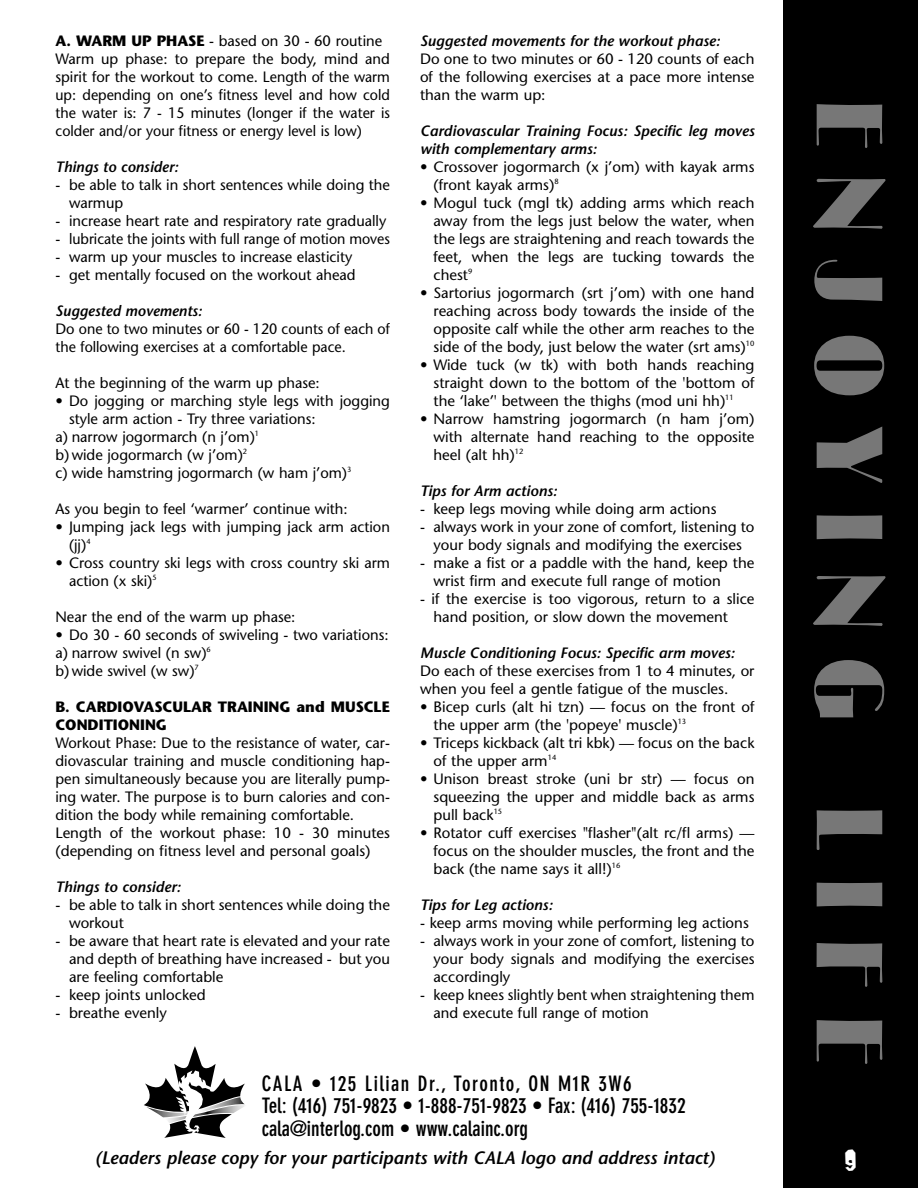
<style>
.page{position:relative;width:918px;height:1188px;background:#fff}
.page>*{position:absolute;margin:0;border:0;box-sizing:border-box;transform-origin:0 0}
.t1{font:89.25px "Cg Broadway";letter-spacing:.305em;color:#777}
.t2{font:27px "Kerouac";color:#fff}
.t3{font:700 condensed 21px/22.5px "DIN Neuzeit Grotesk";color:#000}
.t4{font:italic 600 18px "Stone Sans";color:#000}
.t5{font:15px/18px "Stone Sans";color:#000}
.t6{font:italic 600 15px/18px "Stone Sans";color:#000}
.t7{font:700 15px/18px "Stone Sans";color:#000}
.s1{font-weight:700}
</style>
<div class="page">
<svg style="left:144px;top:1046px;width:101px;height:92px"></svg>
<div style="left:783px;top:0;width:135px;height:1188px;background:#000"></div>
<p class="t5" style="left:55px;top:33px;width:336px"><span class="s1">A. WARM UP PHASE</span> - based on 30 - 60 routine Warm up phase: to prepare the body, mind and spirit for the workout to come. Length of the warm up: depending on one’s fitness level and how cold the water is: 7 - 15 minutes (longer if the water is colder and/or your fitness or energy level is low)</p>
<p class="t6" style="left:56px;top:159px;width:124px">Things to consider:</p>
<p class="t5" style="left:69px;top:177px;width:323px;text-indent:-14px">- be able to talk in short sentences while doing the warmup</p>
<p class="t5" style="left:56px;top:213px;width:332px">- increase heart rate and respiratory rate gradually</p>
<p class="t5" style="left:56px;top:231px;width:336px">- lubricate the joints with full range of motion moves</p>
<p class="t5" style="left:56px;top:249px;width:298px">- warm up your muscles to increase elasticity</p>
<p class="t5" style="left:56px;top:267px;width:302px">- get mentally focused on the workout ahead</p>
<p class="t6" style="left:56px;top:303px;width:148px">Suggested movements:</p>
<p class="t5" style="left:55px;top:321px;width:336px">Do one to two minutes or 60 - 120 counts of each of the following exercises at a comfortable pace.</p>
<p class="t5" style="left:56px;top:375px;width:266px">At the beginning of the warm up phase:</p>
<p class="t5" style="left:56px;top:393px;width:336px">• Do jogging or marching style legs with jogging</p>
<p class="t5" style="left:69px;top:411px;width:248px">style arm action - Try three variations:</p>
<p class="t5" style="left:55px;top:429px;width:205px">a) narrow jogormarch (n j’om)<sup>1</sup></p>
<p class="t5" style="left:56px;top:447px;width:193px">b) wide jogormarch (w j’om)<sup>2</sup></p>
<p class="t5" style="left:56px;top:465px;width:297px">c) wide hamstring jogormarch (w ham j’om)<sup>3</sup></p>
<p class="t5" style="left:56px;top:501px;width:294px">As you begin to feel ‘warmer’ continue with:</p>
<p class="t5" style="left:69px;top:519px;width:323px;text-indent:-14px">• Jumping jack legs with jumping jack arm action (jj)<sup>4</sup></p>
<p class="t5" style="left:69px;top:555px;width:323px;text-indent:-14px">• Cross country ski legs with cross country ski arm action (x ski)<sup>5</sup></p>
<p class="t5" style="left:56px;top:609px;width:242px">Near the end of the warm up phase:</p>
<p class="t5" style="left:55px;top:627px;width:335px">• Do 30 - 60 seconds of swiveling - two variations: a) narrow swivel (n sw)<sup>6<br></sup>b) wide swivel (w sw)<sup>7</sup></p>
<p class="t7" style="left:56px;top:699px;width:336px">B. CARDIOVASCULAR TRAINING and MUSCLE<br>CONDITIONING</p>
<p class="t5" style="left:56px;top:735px;width:336px">Workout Phase: Due to the resistance of water, car&shy;diovascular training and muscle conditioning hap&shy;pen simultaneously because you are literally pump&shy;ing water. The purpose is to burn calories and con&shy;dition the body while remaining comfortable.<br>Length of the workout phase: 10 - 30 minutes (depending on fitness level and personal goals)</p>
<p class="t6" style="left:56px;top:879px;width:127px">Things to consider:</p>
<p class="t5" style="left:69px;top:897px;width:323px;text-indent:-14px">- be able to talk in short sentences while doing the workout</p>
<p class="t5" style="left:69px;top:933px;width:323px;text-align:justify;text-indent:-14px">- be aware that heart rate is elevated and your rate and depth of breathing have increased - but you are feeling comfortable</p>
<p class="t5" style="left:56px;top:987px;width:152px">- keep joints unlocked</p>
<p class="t5" style="left:56px;top:1005px;width:113px">- breathe evenly</p>
<p class="t6" style="left:420px;top:33px;width:302px">Suggested movements for the workout phase:</p>
<p class="t5" style="left:420px;top:51px;width:336px;text-align:justify">Do one to two minutes or 60 - 120 counts of each of the following exercises at a pace more intense than the warm up:</p>
<p class="t6" style="left:420px;top:123px;width:336px">Cardiovascular Training Focus: Specific leg moves with complementary arms:</p>
<p class="t5" style="left:434px;top:159px;width:323px;text-indent:-14px">• Crossover jogormarch (x j’om) with kayak arms (front kayak arms)<sup>8</sup></p>
<p class="t5" style="left:434px;top:195px;width:323px;text-align:justify;text-indent:-14px">• Mogul tuck (mgl tk) adding arms which reach away from the legs just below the water, when the legs are straightening and reach towards the feet, when the legs are tucking towards the chest<sup>9</sup></p>
<p class="t5" style="left:434px;top:285px;width:323px;text-align:justify;text-indent:-14px">• Sartorius jogormarch (srt j’om) with one hand reaching across body towards the inside of the opposite calf while the other arm reaches to the side of the body, just below the water (srt ams)<sup>10</sup></p>
<p class="t5" style="left:434px;top:357px;width:323px;text-align:justify;text-indent:-14px">• Wide tuck (w tk) with both hands reaching straight down to the bottom of the 'bottom of the ‘lake’' between the thighs (mod uni hh)<sup>11</sup></p>
<p class="t5" style="left:434px;top:411px;width:323px;text-align:justify;text-indent:-14px">• Narrow hamstring jogormarch (n ham j’om) with alternate hand reaching to the opposite heel (alt hh)<sup>12</sup></p>
<p class="t6" style="left:420px;top:483px;width:139px">Tips for Arm actions:</p>
<p class="t5" style="left:420px;top:501px;width:298px">- keep legs moving while doing arm actions</p>
<p class="t5" style="left:420px;top:519px;width:336px;text-align:center">- always work in your zone of comfort, listening to your body signals and modifying the exercises</p>
<p class="t5" style="left:434px;top:555px;width:323px;text-indent:-14px">- make a fist or a paddle with the hand, keep the wrist firm and execute full range of motion</p>
<p class="t5" style="left:434px;top:591px;width:323px;text-indent:-14px">- if the exercise is too vigorous, return to a slice hand position, or slow down the movement</p>
<p class="t6" style="left:420px;top:645px;width:316px">Muscle Conditioning Focus: Specific arm moves:</p>
<p class="t5" style="left:420px;top:663px;width:336px">Do each of these exercises from 1 to 4 minutes, or when you feel a gentle fatigue of the muscles.</p>
<p class="t5" style="left:434px;top:699px;width:322px;text-indent:-14px">• Bicep curls (alt hi tzn) — focus on the front of the upper arm (the 'popeye' muscle)<sup>13</sup></p>
<p class="t5" style="left:434px;top:735px;width:322px;text-indent:-14px">• Triceps kickback (alt tri kbk) — focus on the back of the upper arm<sup>14</sup></p>
<p class="t5" style="left:434px;top:771px;width:323px;text-align:justify;text-indent:-14px">• Unison breast stroke (uni br str) — focus on squeezing the upper and middle back as arms pull back<sup>15</sup></p>
<p class="t5" style="left:434px;top:825px;width:323px;text-align:justify;text-indent:-14px">• Rotator cuff exercises "flasher"(alt rc/fl arms) — focus on the shoulder muscles, the front and the back (the name says it all!)<sup>16</sup></p>
<p class="t6" style="left:420px;top:897px;width:134px">Tips for Leg actions:</p>
<p class="t5" style="left:420px;top:915px;width:330px">- keep arms moving while performing leg actions</p>
<p class="t5" style="left:434px;top:933px;width:323px;text-align:justify;text-indent:-14px">- always work in your zone of comfort, listening to your body signals and modifying the exercises accordingly</p>
<p class="t5" style="left:434px;top:987px;width:323px;text-indent:-14px">- keep knees slightly bent when straightening them and execute full range of motion</p>
<h3 class="t3" style="left:262px;top:1074px;width:425px">CALA • 125 Lilian Dr., Toronto, ON M1R 3W6<br>Tel: (416) 751-9823 • 1-888-751-9823 • Fax: (416) 755-1832 cala@interlog.com • www.calainc.org</h3>
<p class="t4" style="left:95px;top:1151px;width:621px">(Leaders please copy for your participants with CALA logo and address intact)</p>
<h1 class="t1" style="left:887px;top:98px;width:967px;rotate:90deg">ENJOYING LIFE</h1>
<h2 class="t2" style="left:845px;top:1149px;width:13px">9</h2>
</div>
